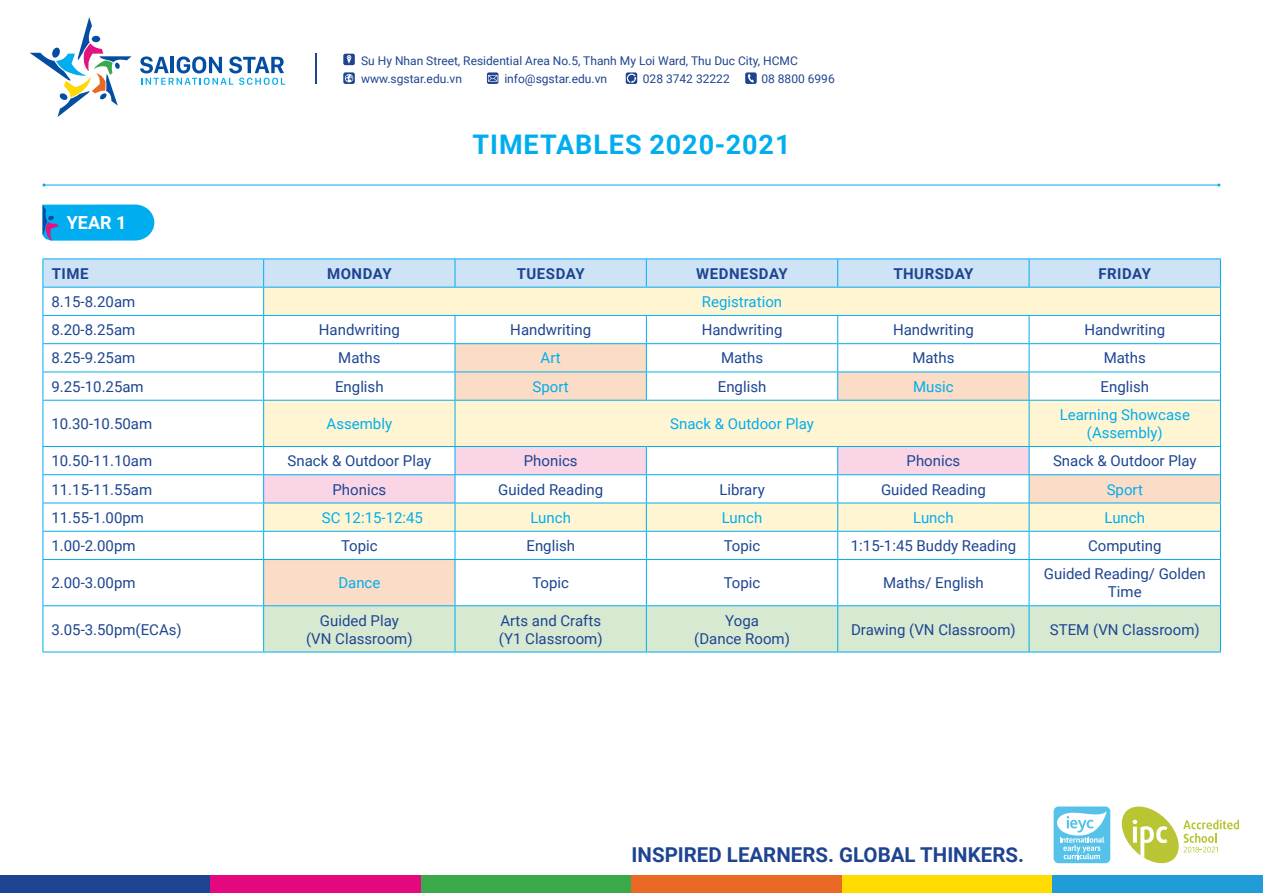
<style>
.page{position:relative;width:1263px;height:893px;background:#fff}
.page>*{position:absolute;margin:0;border:0;box-sizing:border-box;transform-origin:0 0}
.t1{font:700 27px "Roboto";letter-spacing:.035em;color:#00aeef}
.t2{font:700 20.55px "Roboto";color:#1e4491}
.t3{font:700 18px "Roboto";color:#fff}
.t4{font:15px/18px "Roboto";color:#1d4591;text-align:center}
.t5{font:15px/18px "Roboto";color:#00aeef;text-align:center}
.t6{font:700 15px "Roboto";letter-spacing:.035em;color:#1d4591}
.t7{font:12px/17.5px "Roboto";color:#1e4491}
</style>
<div class="page">
<div style="left:0;top:876px;width:211px;height:17px;background:#1e4491"></div>
<div style="left:211px;top:876px;width:210px;height:17px;background:#e4087e"></div>
<div style="left:421px;top:876px;width:211px;height:17px;background:#3aa949"></div>
<div style="left:632px;top:876px;width:210px;height:17px;background:#e96824"></div>
<div style="left:842px;top:876px;width:210px;height:17px;background:#fedc00"></div>
<div style="left:1052px;top:876px;width:211px;height:17px;background:#209dd8"></div>
<svg style="left:1121px;top:806px;width:118px;height:58px"></svg>
<div style="left:1053px;top:806px;width:57px;height:57px;background:#57c2e9;border-radius:5px"></div>
<svg style="left:1057px;top:811px;width:50px;height:48px"></svg>
<svg style="left:343px;top:54px;width:12px;height:11px"></svg>
<svg style="left:745px;top:72px;width:12px;height:12px"></svg>
<svg style="left:487px;top:72px;width:11px;height:12px"></svg>
<svg style="left:343px;top:72px;width:12px;height:12px"></svg>
<svg style="left:626px;top:72px;width:11px;height:12px"></svg>
<hr style="left:315px;top:53px;width:2px;height:31px;background:#1e4491">
<svg style="left:30px;top:17px;width:102px;height:100px"></svg>
<svg style="left:140px;top:56px;width:145px;height:29px"></svg>
<svg style="left:264px;top:401px;width:956px;height:204px"></svg>
<div style="left:264px;top:606px;width:956px;height:46px;background:#d8e9d2"></div>
<hr style="left:43px;top:400px;width:221px;height:1px;background:#00aeef">
<hr style="left:43px;top:401px;width:1px;height:45px;background:#00aeef">
<hr style="left:455px;top:401px;width:1px;height:45px;background:#00aeef">
<hr style="left:1029px;top:401px;width:1px;height:45px;background:#00aeef">
<hr style="left:43px;top:446px;width:221px;height:1px;background:#00aeef">
<hr style="left:43px;top:474px;width:221px;height:1px;background:#00aeef">
<hr style="left:43px;top:503px;width:221px;height:1px;background:#00aeef">
<hr style="left:43px;top:531px;width:221px;height:1px;background:#00aeef">
<svg style="left:43px;top:447px;width:1px;height:112px"></svg>
<hr style="left:43px;top:559px;width:221px;height:1px;background:#00aeef">
<hr style="left:43px;top:560px;width:1px;height:45px;background:#00aeef">
<hr style="left:455px;top:559px;width:191px;height:1px;background:#00aeef">
<hr style="left:646px;top:559px;width:192px;height:1px;background:#00aeef">
<hr style="left:646px;top:560px;width:1px;height:45px;background:#00aeef">
<hr style="left:838px;top:559px;width:191px;height:1px;background:#00aeef">
<hr style="left:837px;top:560px;width:1px;height:45px;background:#00aeef">
<hr style="left:1029px;top:559px;width:192px;height:1px;background:#00aeef">
<hr style="left:1029px;top:560px;width:1px;height:45px;background:#00aeef">
<hr style="left:1220px;top:560px;width:1px;height:45px;background:#00aeef">
<hr style="left:43px;top:605px;width:221px;height:1px;background:#00aeef">
<hr style="left:43px;top:606px;width:1px;height:46px;background:#00aeef">
<hr style="left:263px;top:606px;width:1px;height:46px;background:#00aeef">
<hr style="left:455px;top:605px;width:191px;height:1px;background:#00aeef">
<hr style="left:455px;top:606px;width:1px;height:46px;background:#00aeef">
<hr style="left:646px;top:605px;width:192px;height:1px;background:#00aeef">
<hr style="left:646px;top:606px;width:1px;height:46px;background:#00aeef">
<hr style="left:838px;top:605px;width:191px;height:1px;background:#00aeef">
<hr style="left:837px;top:606px;width:1px;height:46px;background:#00aeef">
<hr style="left:1029px;top:605px;width:192px;height:1px;background:#00aeef">
<hr style="left:1029px;top:606px;width:1px;height:46px;background:#00aeef">
<hr style="left:1220px;top:606px;width:1px;height:46px;background:#00aeef">
<hr style="left:43px;top:652px;width:221px;height:1px;background:#00aeef">
<hr style="left:264px;top:652px;width:191px;height:1px;background:#00aeef">
<hr style="left:455px;top:652px;width:191px;height:1px;background:#00aeef">
<hr style="left:646px;top:652px;width:192px;height:1px;background:#00aeef">
<hr style="left:838px;top:652px;width:191px;height:1px;background:#00aeef">
<hr style="left:1029px;top:652px;width:192px;height:1px;background:#00aeef">
<hr style="left:264px;top:400px;width:191px;height:1px;background:#00aeef">
<hr style="left:263px;top:401px;width:1px;height:45px;background:#00aeef">
<hr style="left:1220px;top:401px;width:1px;height:45px;background:#00aeef">
<hr style="left:1029px;top:446px;width:192px;height:1px;background:#00aeef">
<hr style="left:646px;top:400px;width:192px;height:1px;background:#00aeef">
<hr style="left:1029px;top:400px;width:192px;height:1px;background:#00aeef">
<hr style="left:1029px;top:531px;width:192px;height:1px;background:#00aeef">
<hr style="left:455px;top:400px;width:191px;height:1px;background:#00aeef">
<hr style="left:1029px;top:474px;width:192px;height:1px;background:#00aeef">
<svg style="left:263px;top:446px;width:767px;height:113px"></svg>
<svg style="left:1220px;top:447px;width:1px;height:112px"></svg>
<hr style="left:1029px;top:503px;width:192px;height:1px;background:#00aeef">
<hr style="left:264px;top:559px;width:191px;height:1px;background:#00aeef">
<hr style="left:263px;top:560px;width:1px;height:45px;background:#00aeef">
<hr style="left:455px;top:560px;width:1px;height:45px;background:#00aeef">
<hr style="left:264px;top:605px;width:191px;height:1px;background:#00aeef">
<svg style="left:43px;top:259px;width:1178px;height:141px"></svg>
<hr style="left:838px;top:400px;width:191px;height:1px;background:#00aeef">
<svg style="left:43px;top:205px;width:111px;height:36px;background:#11aceb"></svg>
<hr style="left:44px;top:185px;width:1175px;height:1px;background:#00aeef">
<p class="t7" style="left:361px;top:52px;width:438px">Su Hy Nhan Street, Residential Area No.5, Thanh My Loi Ward, Thu Duc City, HCMC www.sgstar.edu.vn</p>
<p class="t7" style="left:504px;top:69px;width:104px">info@sgstar.edu.vn</p>
<p class="t7" style="left:643px;top:69px;width:88px">028 3742 32222</p>
<p class="t7" style="left:761px;top:69px;width:75px">08 8800 6996</p>
<p class="t3" style="left:67px;top:210px;width:61px">YEAR 1</p>
<h1 class="t1" style="left:472px;top:126px;width:319px">TIMETABLES 2020-2021</h1>
<p class="t6" style="left:52px;top:263px;width:38px">TIME</p>
<p class="t6" style="left:327px;top:263px;width:66px">MONDAY</p>
<p class="t6" style="left:517px;top:263px;width:69px">TUESDAY</p>
<p class="t6" style="left:696px;top:263px;width:93px">WEDNESDAY</p>
<p class="t6" style="left:893px;top:263px;width:82px">THURSDAY</p>
<p class="t6" style="left:1098px;top:263px;width:54px">FRIDAY</p>
<p class="t4" style="left:51px;top:292px;width:85px">8.15-8.20am</p>
<p class="t5" style="left:702px;top:292px;width:82px">Registration</p>
<p class="t4" style="left:51px;top:320px;width:85px">8.20-8.25am</p>
<p class="t4" style="left:319px;top:320px;width:82px">Handwriting</p>
<p class="t4" style="left:510px;top:320px;width:82px">Handwriting</p>
<p class="t4" style="left:702px;top:320px;width:82px">Handwriting</p>
<p class="t4" style="left:893px;top:320px;width:82px">Handwriting</p>
<p class="t4" style="left:1084px;top:320px;width:82px">Handwriting</p>
<p class="t4" style="left:51px;top:349px;width:85px">8.25-9.25am</p>
<p class="t4" style="left:338px;top:349px;width:44px">Maths</p>
<p class="t5" style="left:541px;top:349px;width:22px">Art</p>
<p class="t4" style="left:721px;top:349px;width:44px">Maths</p>
<p class="t4" style="left:912px;top:349px;width:44px">Maths</p>
<p class="t4" style="left:1104px;top:349px;width:44px">Maths</p>
<p class="t4" style="left:51px;top:377px;width:94px">9.25-10.25am</p>
<p class="t4" style="left:335px;top:377px;width:50px">English</p>
<p class="t5" style="left:533px;top:377px;width:38px">Sport</p>
<p class="t4" style="left:718px;top:377px;width:50px">English</p>
<p class="t5" style="left:913px;top:377px;width:42px">Music</p>
<p class="t4" style="left:1100px;top:377px;width:50px">English</p>
<p class="t4" style="left:51px;top:414px;width:102px">10.30-10.50am</p>
<p class="t5" style="left:327px;top:414px;width:67px">Assembly</p>
<p class="t5" style="left:670px;top:414px;width:145px">Snack &amp; Outdoor Play</p>
<p class="t5" style="left:1060px;top:405px;width:132px">Learning Showcase (Assembly)</p>
<p class="t4" style="left:51px;top:451px;width:102px">10.50-11.10am</p>
<p class="t4" style="left:288px;top:451px;width:145px">Snack &amp; Outdoor Play</p>
<p class="t4" style="left:524px;top:451px;width:55px">Phonics</p>
<p class="t4" style="left:906px;top:451px;width:55px">Phonics</p>
<p class="t4" style="left:1053px;top:451px;width:145px">Snack &amp; Outdoor Play</p>
<p class="t4" style="left:51px;top:480px;width:102px">11.15-11.55am</p>
<p class="t4" style="left:332px;top:480px;width:55px">Phonics</p>
<p class="t4" style="left:498px;top:480px;width:106px">Guided Reading</p>
<p class="t4" style="left:719px;top:480px;width:47px">Library</p>
<p class="t4" style="left:881px;top:480px;width:106px">Guided Reading</p>
<p class="t5" style="left:1107px;top:480px;width:38px">Sport</p>
<p class="t4" style="left:51px;top:508px;width:94px">11.55-1.00pm</p>
<p class="t5" style="left:322px;top:508px;width:103px">SC 12:15-12:45</p>
<p class="t5" style="left:530px;top:508px;width:42px">Lunch</p>
<p class="t5" style="left:722px;top:508px;width:42px">Lunch</p>
<p class="t5" style="left:913px;top:508px;width:42px">Lunch</p>
<p class="t5" style="left:1104px;top:508px;width:42px">Lunch</p>
<p class="t4" style="left:51px;top:536px;width:86px">1.00-2.00pm</p>
<p class="t4" style="left:341px;top:536px;width:38px">Topic</p>
<p class="t4" style="left:526px;top:536px;width:50px">English</p>
<p class="t4" style="left:724px;top:536px;width:38px">Topic</p>
<p class="t4" style="left:851px;top:536px;width:167px">1:15-1:45 Buddy Reading</p>
<p class="t4" style="left:1088px;top:536px;width:75px">Computing</p>
<p class="t4" style="left:51px;top:573px;width:86px">2.00-3.00pm</p>
<p class="t5" style="left:338px;top:573px;width:44px">Dance</p>
<p class="t4" style="left:532px;top:573px;width:38px">Topic</p>
<p class="t4" style="left:724px;top:573px;width:38px">Topic</p>
<p class="t4" style="left:883px;top:573px;width:102px">Maths/ English</p>
<p class="t4" style="left:1044px;top:564px;width:163px">Guided Reading/ Golden<br>Time</p>
<p class="t4" style="left:51px;top:620px;width:132px">3.05-3.50pm(ECAs)</p>
<p class="t4" style="left:306px;top:611px;width:108px">Guided Play (VN Classroom)</p>
<p class="t4" style="left:499px;top:611px;width:105px;text-align:left">Arts and Crafts (Y1 Classroom)</p>
<p class="t4" style="left:694px;top:611px;width:97px">Yoga<br>(Dance Room)</p>
<p class="t4" style="left:851px;top:620px;width:166px">Drawing (VN Classroom)</p>
<p class="t4" style="left:1050px;top:620px;width:151px">STEM (VN Classroom)</p>
<h2 class="t2" style="left:632px;top:840px;width:394px">INSPIRED LEARNERS. GLOBAL THINKERS.</h2>
</div>
